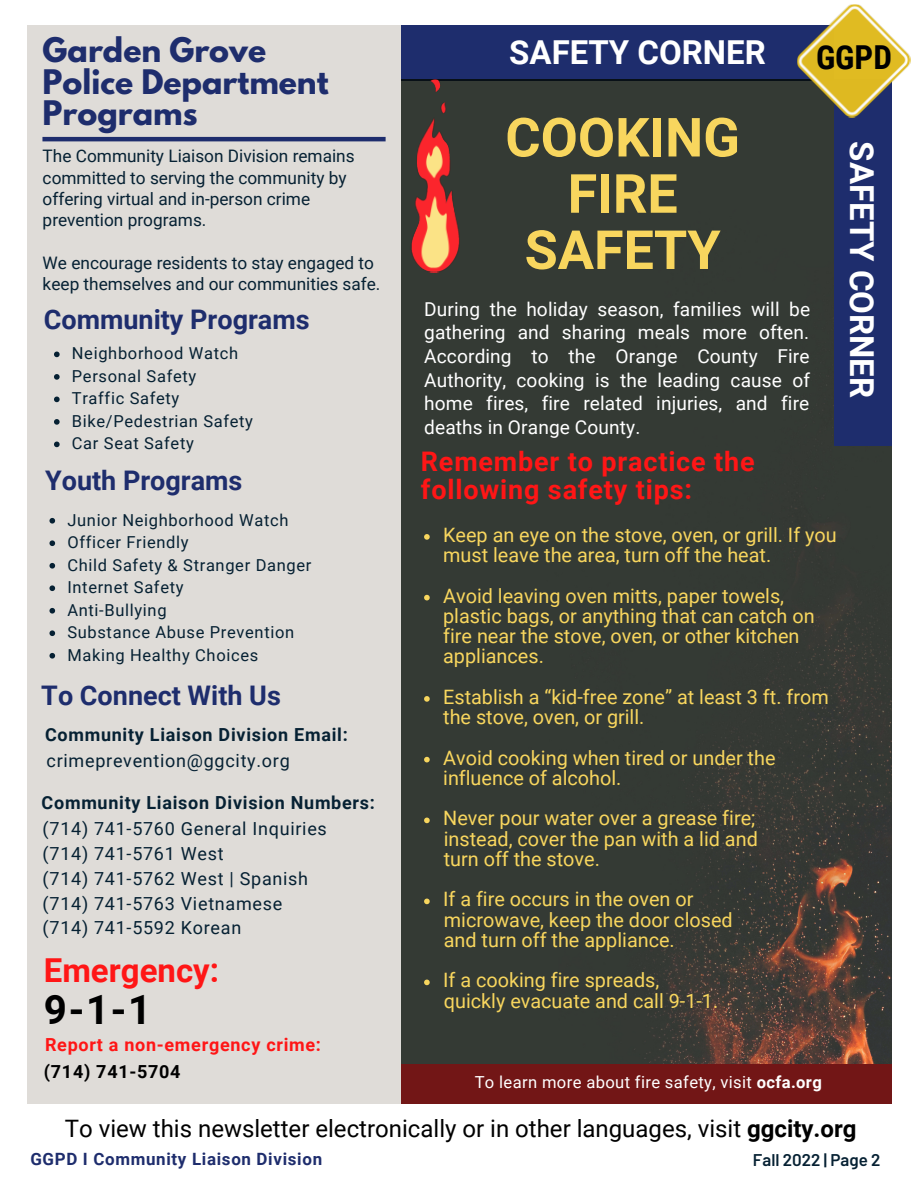
<style>
.page{position:relative;width:918px;height:1188px;background:#fff}
.page>*{position:absolute;margin:0;border:0;box-sizing:border-box;transform-origin:0 0}
.t1{font:700 54px/56.2px "Roboto";color:#f8d65e;text-align:center}
.t2{font:700 40.5px "Roboto";color:#000}
.t3{font:700 33px "Roboto";color:#fff}
.t4{font:700 33px "Roboto";color:#ff1616}
.t5{font:700 33px "Roboto Condensed";color:#000}
.t6{font:700 30px/31.5px "League Spartan";color:#1e2d6d}
.t7{font:700 27px "Roboto";color:#1e2d6d}
.t8{font:700 27px/28.2px "Roboto";letter-spacing:.03em;color:#ff1616}
.t9{font:24px "Roboto";color:#000}
.t10{font:19.8px/20.2px "Roboto";color:#f8d65e}
.t11{font:19.2px/23.7px "Roboto";letter-spacing:.005em;color:#fff;text-align:justify}
.t12{font:18px/24.8px "Roboto";letter-spacing:.04em;color:#062133}
.t13{font:700 18px "Roboto";letter-spacing:.04em;color:#062133}
.t14{font:700 18px "Roboto";letter-spacing:.04em;color:#ff1616}
.t15{font:700 18px "Roboto";letter-spacing:.04em;color:#000}
.t16{font:17.25px/21.3px "Roboto";color:#062133}
.t17{font:700 16.95px "Roboto";letter-spacing:.04em;color:#1e2d6d}
.t18{font:600 16.95px "Barlow";color:#062133}
.t19{font:16.65px "Roboto";letter-spacing:.02em;color:#fff}
.t20{font:16.5px/22.5px "Roboto";letter-spacing:.04em;color:#062133}
.s1{font-weight:700}
</style>
<div class="page">
<div style="left:389px;top:25px;width:444px;height:55px;background:#1e2d6d"></div>
<div style="left:400px;top:79px;width:491px;height:986px;background:#343a34"></div>
<div style="left:400px;top:1065px;width:491px;height:39px;background:#721616"></div>
<div style="left:27px;top:25px;width:373px;height:1079px;background:#dfdcd8"></div>
<div style="left:834px;top:79px;width:57px;height:366px;background:#1e2d6d"></div>
<img style="left:797px;top:4px;width:114px;height:114px">
<img style="left:409px;top:79px;width:54px;height:194px">
<svg style="left:424px;top:534px;width:6px;height:6px"></svg>
<svg style="left:424px;top:595px;width:6px;height:5px"></svg>
<svg style="left:424px;top:696px;width:6px;height:6px"></svg>
<svg style="left:424px;top:757px;width:6px;height:5px"></svg>
<svg style="left:424px;top:818px;width:6px;height:5px"></svg>
<svg style="left:424px;top:899px;width:6px;height:5px"></svg>
<svg style="left:424px;top:980px;width:6px;height:5px"></svg>
<svg style="left:54px;top:352px;width:6px;height:5px"></svg>
<svg style="left:54px;top:374px;width:6px;height:6px"></svg>
<svg style="left:54px;top:397px;width:6px;height:5px"></svg>
<svg style="left:54px;top:419px;width:6px;height:6px"></svg>
<svg style="left:54px;top:442px;width:6px;height:5px"></svg>
<svg style="left:49px;top:518px;width:6px;height:6px"></svg>
<svg style="left:49px;top:540px;width:6px;height:6px"></svg>
<svg style="left:49px;top:563px;width:6px;height:6px"></svg>
<svg style="left:49px;top:585px;width:6px;height:6px"></svg>
<svg style="left:49px;top:608px;width:6px;height:6px"></svg>
<svg style="left:49px;top:630px;width:6px;height:6px"></svg>
<svg style="left:49px;top:653px;width:6px;height:6px"></svg>
<hr style="left:42px;top:137px;width:344px;height:4px;background:#1e2d6d">
<h3 class="t6" style="left:43px;top:38px;width:287px">Garden Grove<br>Police Department<br>Programs</h3>
<p class="t16" style="left:43px;top:146px;width:314px">The Community Liaison Division remains committed to serving the community by offering virtual and in-person crime prevention programs.</p>
<p class="t16" style="left:43px;top:253px;width:339px">We encourage residents to stay engaged to keep themselves and our communities safe.</p>
<h3 class="t7" style="left:44px;top:304px;width:267px">Community Programs</h3>
<p class="t20" style="left:72px;top:343px;width:183px">Neighborhood Watch<br>Personal Safety<br>Traffic Safety<br>Bike/Pedestrian Safety<br>Car Seat Safety</p>
<h3 class="t7" style="left:45px;top:465px;width:199px">Youth Programs</h3>
<p class="t20" style="left:67px;top:509px;width:246px">Junior Neighborhood Watch<br>Officer Friendly<br>Child Safety &amp; Stranger Danger<br>Internet Safety<br>Anti-Bullying<br>Substance Abuse Prevention<br>Making Healthy Choices</p>
<h3 class="t7" style="left:41px;top:680px;width:241px">To Connect With Us</h3>
<p class="t13" style="left:45px;top:724px;width:304px">Community Liaison Division Email:</p>
<p class="t12" style="left:47px;top:749px;width:245px">crimeprevention@ggcity.org</p>
<p class="t13" style="left:42px;top:792px;width:335px">Community Liaison Division Numbers:</p>
<p class="t12" style="left:43px;top:817px;width:286px">(714) 741-5760 General Inquiries (714) 741-5761 West<br>(714) 741-5762 West | Spanish (714) 741-5763 Vietnamese (714) 741-5592 Korean</p>
<h3 class="t4" style="left:44px;top:952px;width:177px">Emergency:</h3>
<h2 class="t2" style="left:44px;top:987px;width:109px">9-1-1</h2>
<p class="t14" style="left:45px;top:1034px;width:277px">Report a non-emergency crime:</p>
<p class="t15" style="left:44px;top:1061px;width:138px">(714) 741-5704</p>
<h3 class="t3" style="left:509px;top:33px;width:258px">SAFETY CORNER</h3>
<h3 class="t5" style="left:816px;top:39px;width:77px">GGPD</h3>
<h1 class="t1" style="left:505px;top:110px;width:236px">COOKING<br>FIRE<br>SAFETY</h1>
<p class="t11" style="left:424px;top:297px;width:387px">During the holiday season, families will be gathering and sharing meals more often.<br>According to the Orange County Fire Authority, cooking is the leading cause of home fires, fire related injuries, and fire deaths in Orange County.</p>
<h3 class="t8" style="left:421px;top:447px;width:335px">Remember to practice the following safety tips:</h3>
<p class="t10" style="left:443px;top:525px;width:395px">Keep an eye on the stove, oven, or grill. If you must leave the area, turn off the heat.</p>
<p class="t10" style="left:443px;top:586px;width:373px">Avoid leaving oven mitts, paper towels, plastic bags, or anything that can catch on fire near the stove, oven, or other kitchen appliances.</p>
<p class="t10" style="left:443px;top:687px;width:387px">Establish a “kid-free zone” at least 3 ft. from the stove, oven, or grill.</p>
<p class="t10" style="left:443px;top:748px;width:334px">Avoid cooking when tired or under the influence of alcohol.</p>
<p class="t10" style="left:443px;top:809px;width:314px">Never pour water over a grease fire;</p>
<p class="t10" style="left:444px;top:829px;width:316px">instead, cover the pan with a lid and turn off the stove.</p>
<p class="t10" style="left:443px;top:890px;width:252px">If a fire occurs in the oven or</p>
<p class="t10" style="left:444px;top:910px;width:290px">microwave, keep the door closed and turn off the appliance.</p>
<p class="t10" style="left:443px;top:971px;width:218px">If a cooking fire spreads,</p>
<p class="t10" style="left:444px;top:991px;width:276px">quickly evacuate and call 9-1-1.</p>
<h3 class="t3" style="left:881px;top:141px;width:258px;rotate:90deg">SAFETY CORNER</h3>
<p class="t19" style="left:475px;top:1073px;width:349px">To learn more about fire safety, visit <span class="s1">ocfa.org</span></p>
<p class="t9" style="left:65px;top:1115px;width:793px">To view this newsletter electronically or in other languages, visit <span class="s1">ggcity.org</span></p>
<p class="t17" style="left:30px;top:1149px;width:293px">GGPD I Community Liaison Division</p>
<p class="t18" style="left:753px;top:1149px;width:129px">Fall 2022 | Page 2</p>
</div>
